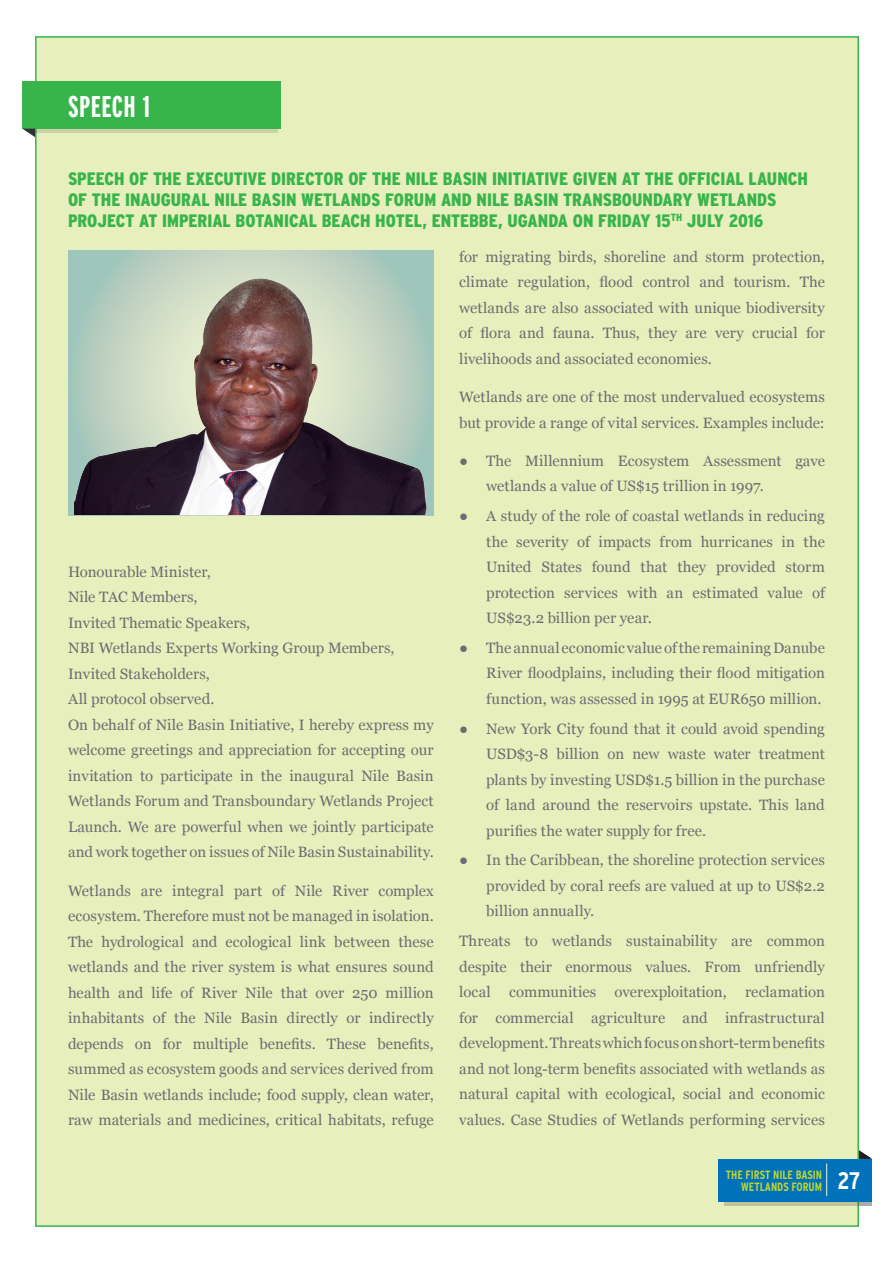
<style>
.page{position:relative;width:893px;height:1263px;background:#fff}
.page>*{position:absolute;margin:0;border:0;box-sizing:border-box;transform-origin:0 0}
.Heading{font:700 extra-condensed 30px "Interstate";letter-spacing:.015em;color:#fff}
.t1{font:700 condensed 24px "Interstate";color:#fff}
.bodu_sub_sub{font:900 condensed 18px/21px "Interstate";letter-spacing:-.005em;color:#38b54a}
.Body{font:15px/25.5px "Georgia";letter-spacing:.005em;color:#6c6d70;text-align:justify}
.t2{font:700 condensed 12px/12px "Interstate";color:#bfd630;text-align:right;scale:.96 1}
</style>
<div class="page">
<div style="left:35px;top:36px;width:824px;height:1191px;background:#e7efbc;border:2px solid #38b54a"></div>
<div style="left:35px;top:88px;width:242px;height:45px;background:#cad1a6"></div>
<div style="left:22px;top:81px;width:259px;height:48px;background:#38b54a"></div>
<svg style="left:23px;top:129px;width:12px;height:8px"></svg>
<svg style="left:68px;top:250px;width:366px;height:265px;background:#a9c6b9"></svg>
<img style="left:74px;top:266px;width:354px;height:248px">
<svg style="left:724px;top:1201px;width:148px;height:4px"></svg>
<div style="left:718px;top:1159px;width:154px;height:42px;background:#0072bc"></div>
<svg style="left:859px;top:1150px;width:13px;height:9px"></svg>
<hr style="left:826px;top:1163px;width:1px;height:33px;background:#eff5d5">
<p class="Heading" style="left:68px;top:90px;width:83px">SPEECH 1</p>
<p class="bodu_sub_sub" style="left:68px;top:168px;width:741px">SPEECH OF THE EXECUTIVE DIRECTOR OF THE NILE BASIN INITIATIVE GIVEN AT THE OFFICIAL LAUNCH<br>OF THE INAUGURAL NILE BASIN WETLANDS FORUM AND NILE BASIN TRANSBOUNDARY WETLANDS<br>PROJECT AT IMPERIAL BOTANICAL BEACH HOTEL, ENTEBBE, UGANDA ON FRIDAY 15<sup>TH</sup> JULY 2016</p>
<p class="Body" style="left:68px;top:559px;width:144px">Honourable Minister,</p>
<p class="Body" style="left:68px;top:584px;width:131px">Nile TAC Members,</p>
<p class="Body" style="left:68px;top:610px;width:184px">Invited Thematic Speakers,</p>
<p class="Body" style="left:68px;top:635px;width:328px">NBI Wetlands Experts Working Group Members,</p>
<p class="Body" style="left:68px;top:661px;width:143px">Invited Stakeholders,</p>
<p class="Body" style="left:68px;top:686px;width:148px">All protocol observed.</p>
<p class="Body" style="left:68px;top:712px;width:367px">On behalf of Nile Basin Initiative, I hereby express my welcome greetings and appreciation for accepting our invitation to participate in the inaugural Nile Basin Wetlands Forum and Transboundary Wetlands Project Launch. We are powerful when we jointly participate and work together on issues of Nile Basin Sustainability.</p>
<p class="Body" style="left:68px;top:878px;width:367px">Wetlands are integral part of Nile River complex ecosystem. Therefore must not be managed in isolation.<br>The hydrological and ecological link between these wetlands and the river system is what ensures sound health and life of River Nile that over 250 million inhabitants of the Nile Basin directly or indirectly depends on for multiple benefits. These benefits, summed as ecosystem goods and services derived from Nile Basin wetlands include; food supply, clean water, raw materials and medicines, critical habitats, refuge</p>
<p class="Body" style="left:459px;top:244px;width:367px">for migrating birds, shoreline and storm protection, climate regulation, flood control and tourism. The wetlands are also associated with unique biodiversity of flora and fauna. Thus, they are very crucial for livelihoods and associated economies.</p>
<p class="Body" style="left:459px;top:384px;width:367px">Wetlands are one of the most undervalued ecosystems but provide a range of vital services. Examples include:</p>
<p class="Body" style="left:486px;top:448px;width:340px;text-indent:-27px">● The Millennium Ecosystem Assessment gave wetlands a value of US$15 trillion in 1997.</p>
<p class="Body" style="left:486px;top:503px;width:340px;text-indent:-27px">● A study of the role of coastal wetlands in reducing the severity of impacts from hurricanes in the United States found that they provided storm protection services with an estimated value of US$23.2 billion per year.</p>
<p class="Body" style="left:486px;top:635px;width:340px;text-indent:-27px">● The annual economic value of the remaining Danube River floodplains, including their flood mitigation function, was assessed in 1995 at EUR650 million.</p>
<p class="Body" style="left:486px;top:716px;width:340px;text-indent:-27px">● New York City found that it could avoid spending USD$3-8 billion on new waste water treatment plants by investing USD$1.5 billion in the purchase of land around the reservoirs upstate. This land purifies the water supply for free.</p>
<p class="Body" style="left:486px;top:847px;width:340px;text-indent:-27px">● In the Caribbean, the shoreline protection services provided by coral reefs are valued at up to US$2.2 billion annually.</p>
<p class="Body" style="left:459px;top:928px;width:367px">Threats to wetlands sustainability are common despite their enormous values. From unfriendly local communities overexploitation, reclamation for commercial agriculture and infrastructural development. Threats which focus on short-term benefits and not long-term benefits associated with wetlands as natural capital with ecological, social and economic values. Case Studies of Wetlands performing services</p>
<p class="t2" style="left:726px;top:1168px;width:102px">THE FIRST NILE BASIN<br>WETLANDS FORUM</p>
<p class="t1" style="left:837px;top:1167px;width:24px">27</p>
</div>
